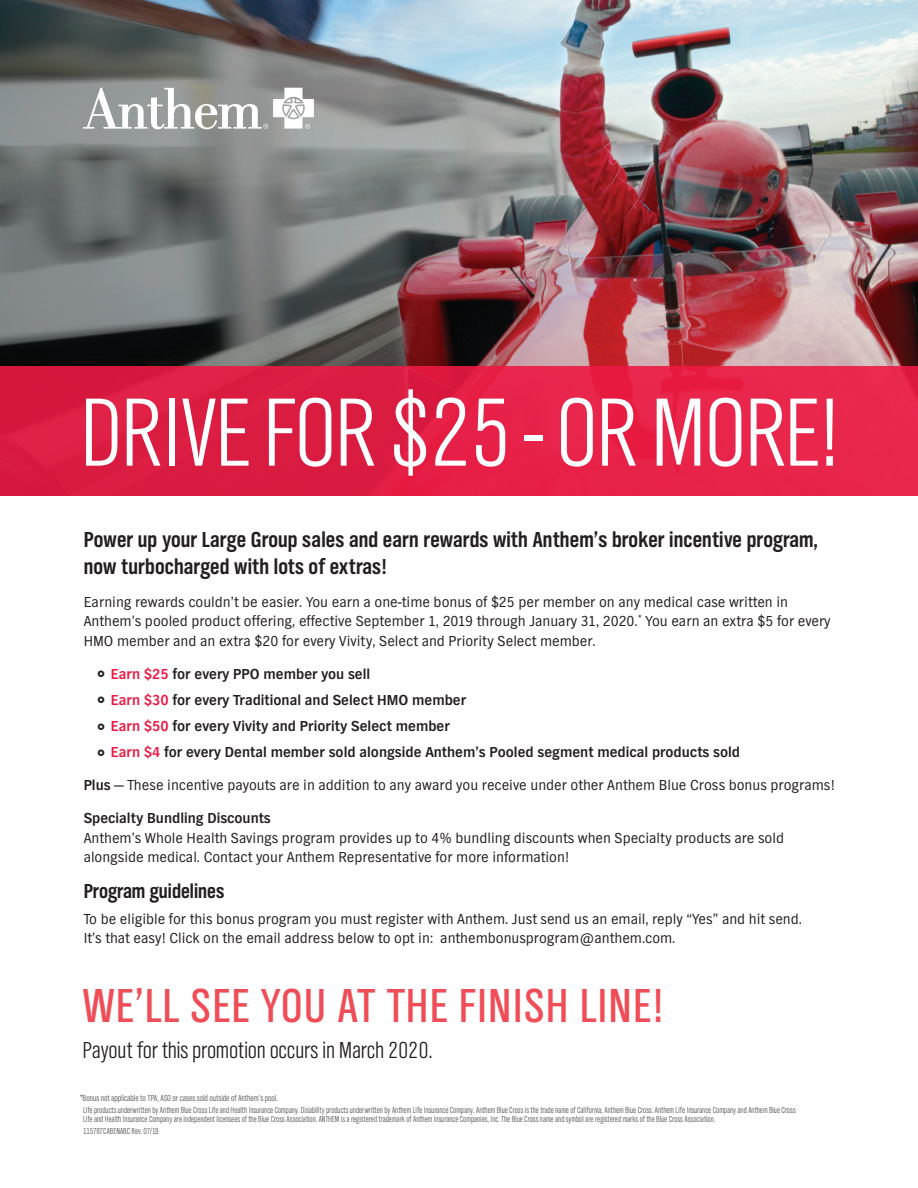
<style>
.page{position:relative;width:918px;height:1188px;background:#fff}
.page>*{position:absolute;margin:0;border:0;box-sizing:border-box;transform-origin:0 0}
.t1{font:300 100.5px "TV Nord Cond EF";letter-spacing:-.03em;color:#fff}
.t2{font:49.5px "TV Nord Cond EF";letter-spacing:.01em;color:#ef4d57}
.t3{font:300 24px "TV Nord Cond EF";letter-spacing:-.01em;color:#231f20}
.t4{font:700 22.5px/27px "TV Nord Cond EF";letter-spacing:.005em;color:#231f20}
.t5{font:700 21px "TV Nord Cond EF";color:#231f20}
.t6{font:15px/19.5px "TV Nord EF";color:#231f20}
.t7{font:700 15px/26.2px "TV Nord EF";color:#231f20}
.t8{font:300 9px/12.3px "TV Nord Cond EF";color:#4b4c4d}
.t9{font:300 9px/12.3px "TV Nord Cond EF";color:#4b4c4d;scale:.91 1}
.s1{color:#ed1943}
.s2{font-weight:700}
</style>
<div class="page">
<img style="left:0;top:0;width:918px;height:366px">
<div style="left:0;top:366px;width:918px;height:130px;background:linear-gradient(to right,#d8193f,#ec264d)"></div>
<svg style="left:83px;top:88px;width:231px;height:41px"></svg>
<h1 class="t1" style="left:80px;top:380px;width:761px">DRIVE FOR $25 - OR MORE!</h1>
<h3 class="t4" style="left:84px;top:526px;width:736px">Power up your Large Group sales and earn rewards with Anthem’s broker incentive program, now turbocharged with lots of extras!</h3>
<p class="t6" style="left:84px;top:592px;width:749px">Earning rewards couldn’t be easier. You earn a one-time bonus of $25 per member on any medical case written in<br>Anthem’s pooled product offering, effective September 1, 2019 through January 31, 2020.<sup>*</sup> You earn an extra $5 for every<br>HMO member and an extra $20 for every Vivity, Select and Priority Select member.</p>
<p class="t7" style="left:111px;top:661px;width:631px"><span class="s1">Earn $25</span> for every PPO member you sell<br><span class="s1">Earn $30</span> for every Traditional and Select HMO member<br><span class="s1">Earn $50</span> for every Vivity and Priority Select member<br><span class="s1">Earn $4</span> for every Dental member sold alongside Anthem’s Pooled segment medical products sold</p>
<p class="t6" style="left:84px;top:776px;width:753px"><span class="s2">Plus</span> — These incentive payouts are in addition to any award you receive under other Anthem Blue Cross bonus programs!</p>
<p class="t7" style="left:84px;top:805px;width:189px">Specialty Bundling Discounts</p>
<p class="t6" style="left:84px;top:828px;width:702px">Anthem’s Whole Health Savings program provides up to 4% bundling discounts when Specialty products are sold alongside medical. Contact your Anthem Representative for more information!</p>
<h3 class="t5" style="left:84px;top:880px;width:142px">Program guidelines</h3>
<p class="t6" style="left:84px;top:909px;width:720px">To be eligible for this bonus program you must register with Anthem. Just send us an email, reply “Yes” and hit send.<br>It’s that easy! Click on the email address below to opt in: anthembonusprogram@anthem.com.</p>
<h2 class="t2" style="left:83px;top:979px;width:582px">WE’LL SEE YOU AT THE FINISH LINE!</h2>
<h3 class="t3" style="left:83px;top:1038px;width:352px">Payout for this promotion occurs in March 2020.</h3>
<p class="t8" style="left:83px;top:1091px;width:714px;text-indent:-4px">*Bonus not applicable to TPA, ASO or cases sold outside of Anthem’s pool.<br>Life products underwritten by Anthem Blue Cross Life and Health Insurance Company. Disability products underwritten by Anthem Life Insurance Company. Anthem Blue Cross is the trade name of California, Anthem Blue Cross. Anthem Life Insurance Company and Anthem Blue Cross</p>
<p class="t9" style="left:83px;top:1113px;width:696px">Life and Health Insurance Company are independent licensees of the Blue Cross Association. ANTHEM is a registered trademark of Anthem Insurance Companies, Inc. The Blue Cross name and symbol are registered marks of the Blue Cross Association.<br>115787CABENABC Rev. 07/19</p>
</div>
